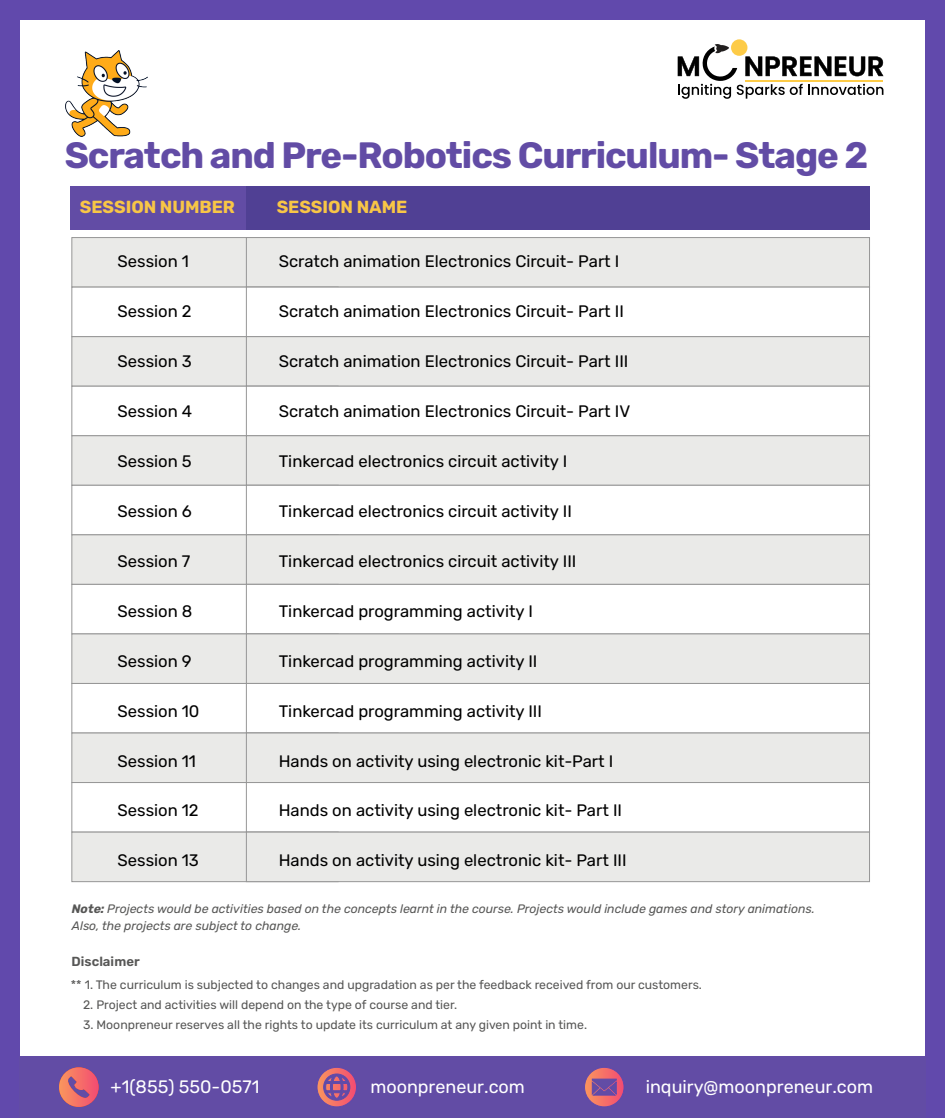
<style>
.page{position:relative;width:945px;height:1118px;background:#fff}
.page>*{position:absolute;margin:0;border:0;box-sizing:border-box;transform-origin:0 0}
.t1{font:700 36.66px "Rubik";letter-spacing:-.03em;color:#624ca5}
.t2{font:18.03px "Rubik";color:#fff}
.t3{font:700 17.5px "Rubik";letter-spacing:-.005em;color:#f8c646}
.t4{font:16.62px "Rubik";color:#000}
.t5{font:600 13.12px "Rubik";color:#575756}
.t6{font:12.25px "Rubik";color:#575756}
.t7{font:italic 12.25px/16.6px "Rubik";color:#575756}
.s1{font-weight:700}
</style>
<div class="page">
<div style="left:72px;top:237px;width:266px;height:50px;background:#eaeae8;border:1px solid #969696"></div>
<div style="left:246px;top:237px;width:624px;height:50px;background:#eaeae8;border:1px solid #969696"></div>
<div style="left:72px;top:287px;width:266px;height:50px;background:#fff;border:1px solid #969696"></div>
<div style="left:246px;top:287px;width:624px;height:50px;background:#fff;border:1px solid #969696"></div>
<div style="left:72px;top:336px;width:266px;height:50px;background:#eaeae8;border:1px solid #969696"></div>
<div style="left:246px;top:336px;width:624px;height:50px;background:#eaeae8;border:1px solid #969696"></div>
<div style="left:72px;top:386px;width:266px;height:50px;background:#fff;border:1px solid #969696"></div>
<div style="left:246px;top:386px;width:624px;height:50px;background:#fff;border:1px solid #969696"></div>
<div style="left:72px;top:435px;width:266px;height:50px;background:#eaeae8;border:1px solid #969696"></div>
<div style="left:246px;top:435px;width:624px;height:50px;background:#eaeae8;border:1px solid #969696"></div>
<div style="left:72px;top:485px;width:266px;height:50px;background:#fff;border:1px solid #969696"></div>
<div style="left:246px;top:485px;width:624px;height:50px;background:#fff;border:1px solid #969696"></div>
<div style="left:72px;top:534px;width:266px;height:50px;background:#eaeae8;border:1px solid #969696"></div>
<div style="left:246px;top:534px;width:624px;height:50px;background:#eaeae8;border:1px solid #969696"></div>
<div style="left:72px;top:584px;width:266px;height:50px;background:#fff;border:1px solid #969696"></div>
<div style="left:246px;top:584px;width:624px;height:50px;background:#fff;border:1px solid #969696"></div>
<div style="left:72px;top:633px;width:266px;height:50px;background:#eaeae8;border:1px solid #969696"></div>
<div style="left:246px;top:633px;width:624px;height:50px;background:#eaeae8;border:1px solid #969696"></div>
<div style="left:72px;top:683px;width:266px;height:50px;background:#fff;border:1px solid #969696"></div>
<div style="left:246px;top:683px;width:624px;height:50px;background:#fff;border:1px solid #969696"></div>
<div style="left:72px;top:732px;width:266px;height:50px;background:#eaeae8;border:1px solid #969696"></div>
<div style="left:246px;top:732px;width:624px;height:50px;background:#eaeae8;border:1px solid #969696"></div>
<div style="left:72px;top:782px;width:266px;height:50px;background:#fff;border:1px solid #969696"></div>
<div style="left:246px;top:782px;width:624px;height:50px;background:#fff;border:1px solid #969696"></div>
<div style="left:72px;top:831px;width:266px;height:50px;background:#eaeae8;border:1px solid #969696"></div>
<div style="left:246px;top:831px;width:624px;height:50px;background:#eaeae8;border:1px solid #969696"></div>
<div style="left:0;top:19px;width:19px;height:1098px;background:#6149ac"></div>
<div style="left:926px;top:19px;width:19px;height:1098px;background:#6149ac"></div>
<div style="left:0;top:0;width:945px;height:19px;background:#6149ac"></div>
<div style="left:731px;top:39px;width:16px;height:17px;background:#fdcb47;border-radius:50%"></div>
<svg style="left:678px;top:44px;width:206px;height:55px"></svg>
<div style="left:71px;top:186px;width:175px;height:44px;background:#624ca5"></div>
<div style="left:246px;top:186px;width:624px;height:44px;background:#504094"></div>
<div style="left:19px;top:1056px;width:907px;height:61px;background:#624ca5"></div>
<svg style="left:59px;top:1067px;width:40px;height:39px"></svg>
<svg style="left:585px;top:1067px;width:39px;height:40px"></svg>
<svg style="left:317px;top:1067px;width:39px;height:40px"></svg>
<img style="left:66px;top:51px;width:81px;height:85px">
<h1 class="t1" style="left:65px;top:134px;width:805px">Scratch and Pre-Robotics Curriculum- Stage 2</h1>
<p class="t3" style="left:80px;top:197px;width:157px">SESSION NUMBER</p>
<p class="t3" style="left:277px;top:197px;width:237px">SESSION NAME <sup>CLASS</sup> <sup>TOPICS</sup></p>
<p class="t4" style="left:118px;top:252px;width:73px">Session 1</p>
<p class="t4" style="left:279px;top:252px;width:342px">Scratch animation Electronics Circuit- Part I</p>
<p class="t4" style="left:118px;top:302px;width:76px">Session 2</p>
<p class="t4" style="left:279px;top:302px;width:347px">Scratch animation Electronics Circuit- Part II</p>
<p class="t4" style="left:118px;top:352px;width:76px">Session 3</p>
<p class="t4" style="left:279px;top:352px;width:351px">Scratch animation Electronics Circuit- Part III</p>
<p class="t4" style="left:118px;top:402px;width:76px">Session 4</p>
<p class="t4" style="left:279px;top:402px;width:353px">Scratch animation Electronics Circuit- Part IV</p>
<p class="t4" style="left:118px;top:452px;width:76px">Session 5</p>
<p class="t4" style="left:279px;top:452px;width:290px">Tinkercad electronics circuit activity I</p>
<p class="t4" style="left:118px;top:501px;width:76px">Session 6</p>
<p class="t4" style="left:279px;top:501px;width:295px">Tinkercad electronics circuit activity II</p>
<p class="t4" style="left:118px;top:551px;width:74px">Session 7</p>
<p class="t4" style="left:279px;top:551px;width:299px">Tinkercad electronics circuit activity III</p>
<p class="t4" style="left:118px;top:601px;width:76px">Session 8</p>
<p class="t4" style="left:279px;top:601px;width:256px">Tinkercad programming activity I</p>
<p class="t4" style="left:118px;top:651px;width:76px">Session 9</p>
<p class="t4" style="left:279px;top:651px;width:260px">Tinkercad programming activity II</p>
<p class="t4" style="left:118px;top:701px;width:83px">Session 10</p>
<p class="t4" style="left:279px;top:701px;width:265px">Tinkercad programming activity III</p>
<p class="t4" style="left:118px;top:751px;width:80px">Session 11</p>
<p class="t4" style="left:279px;top:751px;width:336px">Hands on activity using electronic kit-Part I</p>
<p class="t4" style="left:118px;top:801px;width:83px">Session 12</p>
<p class="t4" style="left:279px;top:801px;width:345px">Hands on activity using electronic kit- Part II</p>
<p class="t4" style="left:118px;top:851px;width:83px">Session 13</p>
<p class="t4" style="left:279px;top:851px;width:349px">Hands on activity using electronic kit- Part III</p>
<p class="t7" style="left:72px;top:901px;width:744px"><span class="s1">Note:</span> Projects would be activities based on the concepts learnt in the course. Projects would include games and story animations.<br>Also, the projects are subject to change.</p>
<p class="t5" style="left:72px;top:953px;width:70px">Disclaimer</p>
<p class="t6" style="left:71px;top:977px;width:633px">** 1. The curriculum is subjected to changes and upgradation as per the feedback received from our customers.</p>
<p class="t6" style="left:83px;top:997px;width:376px">2. Project and activities will depend on the type of course and tier.</p>
<p class="t6" style="left:83px;top:1018px;width:505px">3. Moonpreneur reserves all the rights to update its curriculum at any given point in time.</p>
<p class="t2" style="left:111px;top:1076px;width:150px">+1(855) 550-0571</p>
<p class="t2" style="left:370px;top:1076px;width:156px">moonpreneur.com</p>
<p class="t2" style="left:646px;top:1076px;width:229px">inquiry@moonpreneur.com</p>
</div>
